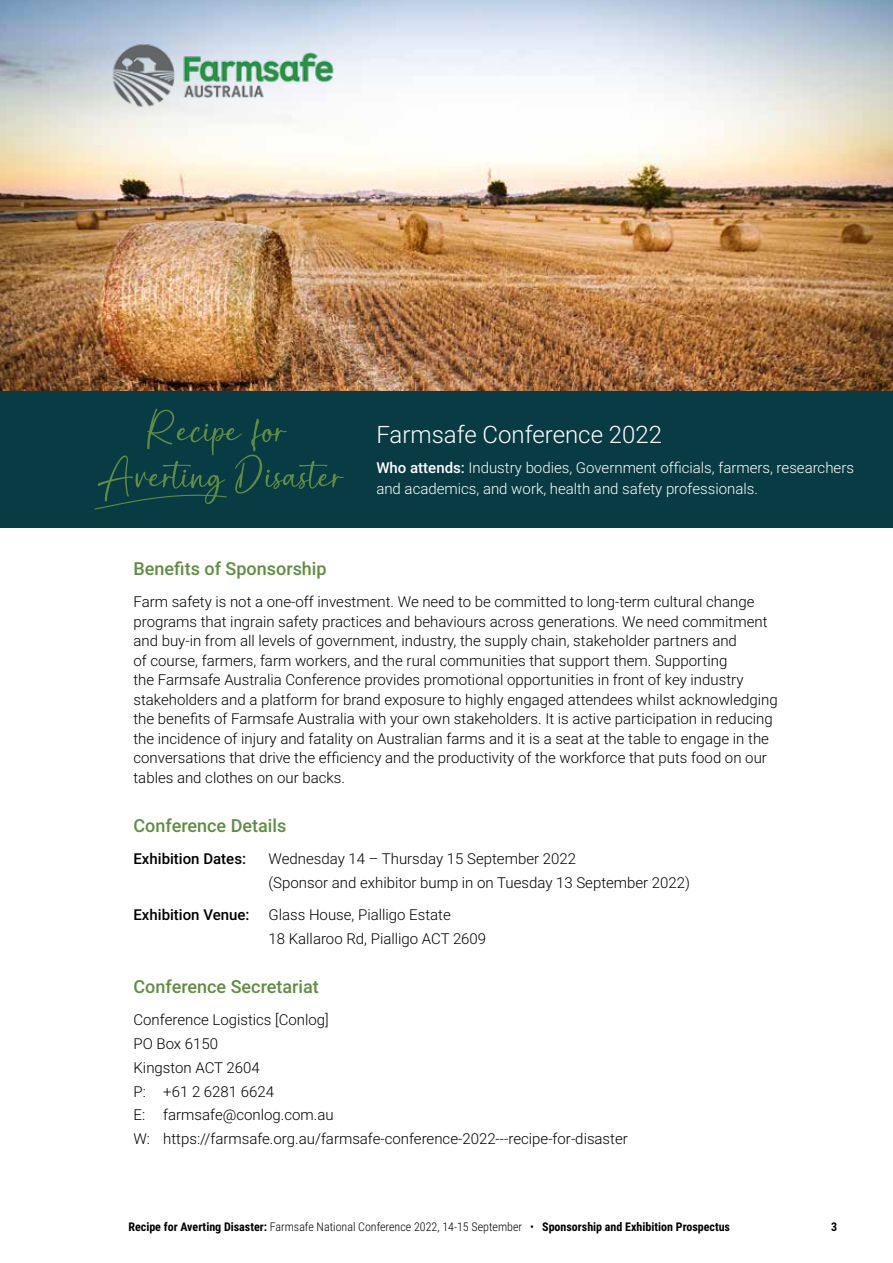
<style>
.page{position:relative;width:893px;height:1263px;background:#fff}
.page>*{position:absolute;margin:0;border:0;box-sizing:border-box;transform-origin:0 0}
.t1{font:300 24px "Roboto";color:#fff}
.t2{font:500 18px "Roboto";color:#618c43}
.t3{font:300 15px/19.5px "Roboto";color:#000}
.t4{font:300 15px/21px "Roboto";color:#fff}
.t5{font:500 15px "Roboto";color:#000}
.t6{font:700 12px "Roboto Condensed";color:#000}
.s1{font-weight:500}
.s2{font-weight:300}
</style>
<div class="page">
<img style="left:0;top:0;width:893px;height:392px">
<div style="left:0;top:392px;width:893px;height:136px;background:#093b45"></div>
<svg style="left:94px;top:409px;width:250px;height:100px"></svg>
<img style="left:108px;top:38px;width:229px;height:73px">
<h1 class="t1" style="left:376px;top:418px;width:287px">Farmsafe Conference 2022</h1>
<p class="t4" style="left:376px;top:456px;width:479px"><span class="s1">Who attends:</span> Industry bodies, Government officials, farmers, researchers and academics, and work, health and safety professionals.</p>
<p class="t2" style="left:134px;top:556px;width:195px">Benefits of Sponsorship</p>
<p class="t3" style="left:134px;top:591px;width:646px">Farm safety is not a one-off investment. We need to be committed to long-term cultural change programs that ingrain safety practices and behaviours across generations. We need commitment and buy-in from all levels of government, industry, the supply chain, stakeholder partners and<br>of course, farmers, farm workers, and the rural communities that support them. Supporting<br>the Farmsafe Australia Conference provides promotional opportunities in front of key industry stakeholders and a platform for brand exposure to highly engaged attendees whilst acknowledging the benefits of Farmsafe Australia with your own stakeholders. It is active participation in reducing the incidence of injury and fatality on Australian farms and it is a seat at the table to engage in the conversations that drive the efficiency and the productivity of the workforce that puts food on our tables and clothes on our backs.</p>
<p class="t2" style="left:134px;top:813px;width:154px">Conference Details</p>
<p class="t5" style="left:134px;top:848px;width:114px">Exhibition Dates:</p>
<p class="t3" style="left:268px;top:846px;width:423px;line-height:23.7px">Wednesday 14 – Thursday 15 September 2022<br>(Sponsor and exhibitor bump in on Tuesday 13 September 2022)</p>
<p class="t5" style="left:134px;top:904px;width:118px">Exhibition Venue:</p>
<p class="t3" style="left:268px;top:902px;width:219px;line-height:23.7px">Glass House, Pialligo Estate<br>18 Kallaroo Rd, Pialligo ACT 2609</p>
<p class="t2" style="left:134px;top:974px;width:187px">Conference Secretariat</p>
<p class="t3" style="left:134px;top:1008px;width:496px;line-height:23.7px">Conference Logistics [Conlog]<br>PO Box 6150<br>Kingston ACT 2604<br>P: +61 2 6281 6624<br>E: farmsafe@conlog.com.au<br>W: https://farmsafe.org.au/farmsafe-conference-2022---recipe-for-disaster</p>
<p class="t6" style="left:128px;top:1218px;width:603px">Recipe for Averting Disaster: <span class="s2">Farmsafe National Conference 2022, 14-15 September •</span> Sponsorship and Exhibition Prospectus</p>
<p class="t6" style="left:831px;top:1218px;width:8px">3</p>
</div>
